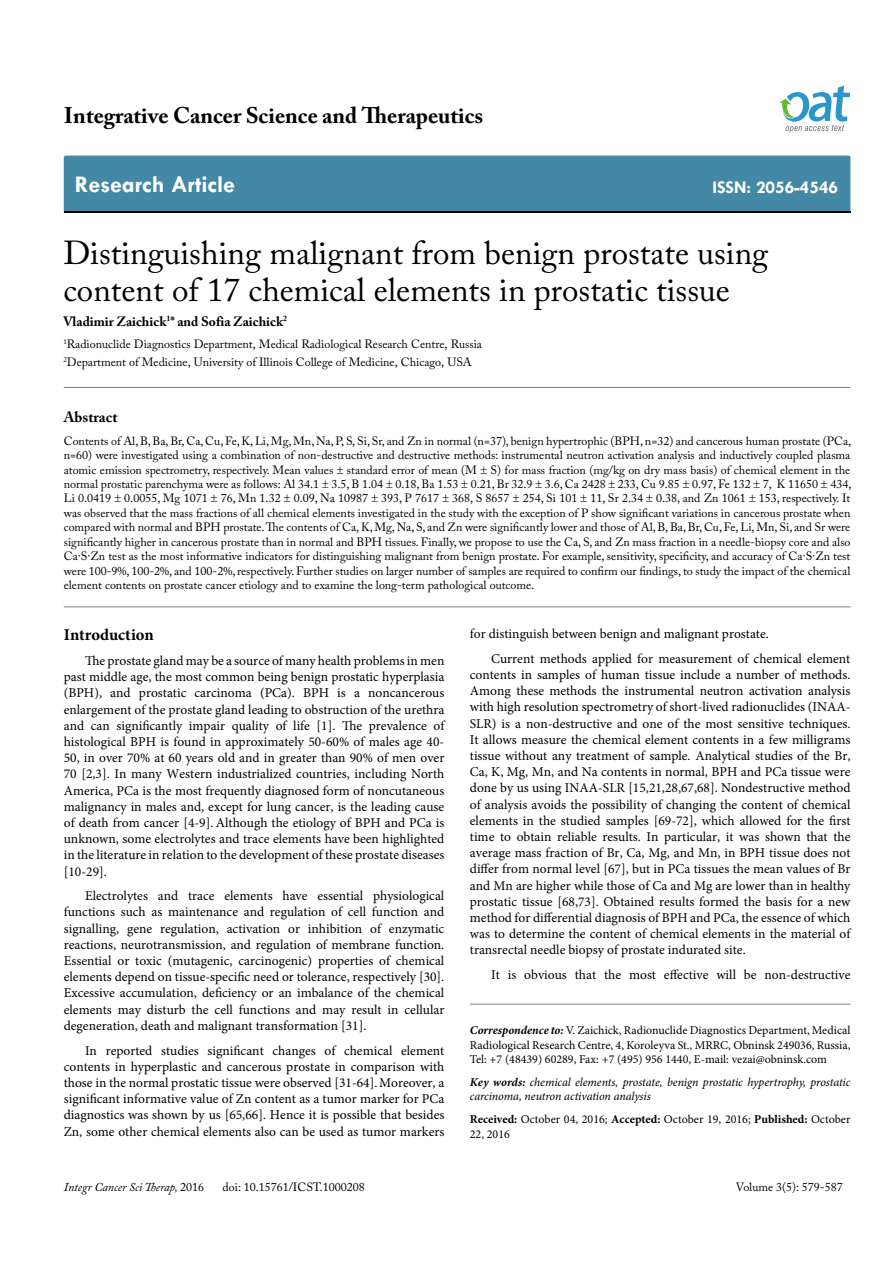
<style>
.page{position:relative;width:893px;height:1263px;background:#fff}
.page>*{position:absolute;margin:0;border:0;box-sizing:border-box;transform-origin:0 0}
.t1{font:33px/37.5px "Adobe Caslon Pro";color:#000}
.t2{font:700 24px "Tw Cen";color:#fff}
.t3{font:700 22.5px "Adobe Caslon Pro";color:#000}
.t4{font:700 18px "Tw Cen";color:#fff}
.t5{font:700 16.5px "Minion Pro";letter-spacing:-.005em;color:#000}
.t6{font:700 15px "Adobe Caslon Pro";color:#000}
.t7{font:13.5px/16.2px "Minion Pro";color:#000;text-align:justify}
.t8{font:700 13.5px "Adobe Caslon Pro";color:#000}
.t9{font:12px/14.4px "Adobe Caslon Pro";color:#000}
.t10{font:12px/14.4px "Minion Pro";color:#000;text-align:justify}
.t11{font:italic 12px/14.4px "Minion Pro";letter-spacing:-.01em;color:#000}
.t12{font:italic 12px "Adobe Caslon Pro";color:#000}
.s1{font-weight:700;font-style:italic}
.s2{font-weight:700}
.s3{font-style:normal}
</style>
<div class="page">
<div style="left:64px;top:156px;width:786px;height:56px;background:#4389a5"></div>
<svg style="left:779px;top:86px;width:71px;height:47px"></svg>
<hr style="left:64px;top:607px;width:786px;height:1px;background:#808285">
<hr style="left:64px;top:387px;width:786px;height:1px;background:#808285">
<hr style="left:470px;top:1004px;width:380px;height:1px;background:#808285">
<h3 class="t3" style="left:64px;top:102px;width:421px">Integrative Cancer Science and Therapeutics</h3>
<h2 class="t2" style="left:75px;top:170px;width:162px">Research Article</h2>
<h3 class="t4" style="left:712px;top:176px;width:127px">ISSN: 2056-4546</h3>
<h1 class="t1" style="left:63px;top:234px;width:706px">Distinguishing malignant from benign prostate using content of 17 chemical elements in prostatic tissue</h1>
<p class="t8" style="left:63px;top:313px;width:225px">Vladimir Zaichick<sup>1</sup>* and Sofia Zaichick<sup>2</sup></p>
<p class="t9" style="left:63px;top:335px;width:420px;line-height:18px"><sup>1</sup>Radionuclide Diagnostics Department, Medical Radiological Research Centre, Russia<br><sup>2</sup>Department of Medicine, University of Illinois College of Medicine, Chicago, USA</p>
<p class="t6" style="left:64px;top:408px;width:55px">Abstract</p>
<p class="t9" style="left:64px;top:433px;width:789px;text-align:justify">Contents of Al, B, Ba, Br, Ca, Cu, Fe, K, Li, Mg, Mn, Na, P, S, Si, Sr, and Zn in normal (n=37), benign hypertrophic (BPH, n=32) and cancerous human prostate (PCa, n=60) were investigated using a combination of non-destructive and destructive methods: instrumental neutron activation analysis and inductively coupled plasma atomic emission spectrometry, respectively. Mean values standard error of mean (M S) for mass fraction (mg/kg on dry mass basis) of chemical element in the normal prostatic parenchyma were as follows: Al 34.1 3.5, B 1.04 0.18, Ba 1.53 0.21, Br 32.9 3.6, Ca 2428 233, Cu 9.85 0.97, Fe 132 7, K 11650 434, Li 0.0419 0.0055, Mg 1071 76, Mn 1.32 0.09, Na 10987 393, P 7617 368, S 8657 254, Si 101 11, Sr 2.34 0.38, and Zn 1061 153, respectively. It was observed that the mass fractions of all chemical elements investigated in the study with the exception of P show significant variations in cancerous prostate when compared with normal and BPH prostate. The contents of Ca, K, Mg, Na, S, and Zn were significantly lower and those of Al, B, Ba, Br, Cu, Fe, Li, Mn, Si, and Sr were significantly higher in cancerous prostate than in normal and BPH tissues. Finally, we propose to use the Ca, S, and Zn mass fraction in a needle-biopsy core and also Ca∙S∙Zn test as the most informative indicators for distinguishing malignant from benign prostate. For example, sensitivity, specificity, and accuracy of Ca∙S∙Zn test were 100-9%, 100-2%, and 100-2%, respectively. Further studies on larger number of samples are required to confirm our findings, to study the impact of the chemical element contents on prostate cancer etiology and to examine the long-term pathological outcome.</p>
<p class="t5" style="left:64px;top:623px;width:91px">Introduction</p>
<p class="t7" style="left:64px;top:652px;width:382px;text-indent:21px">The prostate gland may be a source of many health problems in men past middle age, the most common being benign prostatic hyperplasia (BPH), and prostatic carcinoma (PCa). BPH is a noncancerous enlargement of the prostate gland leading to obstruction of the urethra and can significantly impair quality of life [1]. The prevalence of histological BPH is found in approximately 50-60% of males age 40- 50, in over 70% at 60 years old and in greater than 90% of men over 70 [2,3]. In many Western industrialized countries, including North America, PCa is the most frequently diagnosed form of noncutaneous malignancy in males and, except for lung cancer, is the leading cause of death from cancer [4-9]. Although the etiology of BPH and PCa is unknown, some electrolytes and trace elements have been highlighted in the literature in relation to the development of these prostate diseases [10-29].</p>
<p class="t7" style="left:64px;top:888px;width:382px;text-indent:21px">Electrolytes and trace elements have essential physiological functions such as maintenance and regulation of cell function and signalling, gene regulation, activation or inhibition of enzymatic reactions, neurotransmission, and regulation of membrane function.<br>Essential or toxic (mutagenic, carcinogenic) properties of chemical elements depend on tissue-specific need or tolerance, respectively [30].<br>Excessive accumulation, deficiency or an imbalance of the chemical elements may disturb the cell functions and may result in cellular degeneration, death and malignant transformation [31].</p>
<p class="t7" style="left:64px;top:1042px;width:382px;text-indent:21px">In reported studies significant changes of chemical element contents in hyperplastic and cancerous prostate in comparison with those in the normal prostatic tissue were observed [31-64].Moreover, a significant informative value of Zn content as a tumor marker for PCa diagnostics was shown by us [65,66]. Hence it is possible that besides Zn, some other chemical elements also can be used as tumor markers</p>
<p class="t7" style="left:491px;top:621px;width:361px;line-height:24.8px;text-indent:-21px">for distinguish between benign and malignant prostate.<br>Current methods applied for measurement of chemical element</p>
<p class="t7" style="left:470px;top:667px;width:382px">contents in samples of human tissue include a number of methods.<br>Among these methods the instrumental neutron activation analysis with high resolution spectrometry of short-lived radionuclides (INAA-SLR) is a non-destructive and one of the most sensitive techniques.<br>It allows measure the chemical element contents in a few milligrams tissue without any treatment of sample. Analytical studies of the Br, Ca, K, Mg, Mn, and Na contents in normal, BPH and PCa tissue were done by us using INAA-SLR [15,21,28,67,68]. Nondestructive method of analysis avoids the possibility of changing the content of chemical elements in the studied samples [69-72], which allowed for the first time to obtain reliable results. In particular, it was shown that the average mass fraction of Br, Ca, Mg, and Mn, in BPH tissue does not differ from normal level [67], but in PCa tissues the mean values of Br and Mn are higher while those of Ca and Mg are lower than in healthy prostatic tissue [68,73]. Obtained results formed the basis for a new method for differential diagnosis of BPH and PCa, the essence of which was to determine the content of chemical elements in the material of transrectal needle biopsy of prostate indurated site.</p>
<p class="t7" style="left:491px;top:967px;width:361px">It is obvious that the most effective will be non-destructive</p>
<p class="t10" style="left:470px;top:1023px;width:382px"><span class="s1">Correspondence to:</span> V. Zaichick, Radionuclide Diagnostics Department, Medical Radiological Research Centre, 4, Koroleyva St., MRRC, Obninsk 249036, Russia, Tel: +7 (48439) 60289, Fax: +7 (495) 956 1440, E-mail: vezai@obninsk.com</p>
<p class="t11" style="left:470px;top:1075px;width:382px"><span class="s2">Key words:</span> chemical elements, prostate, benign prostatic hypertrophy, prostatic carcinoma, neutron activation analysis</p>
<p class="t10" style="left:470px;top:1112px;width:382px"><span class="s2">Received:</span> October 04, 2016; <span class="s2">Accepted:</span> October 19, 2016; <span class="s2">Published:</span> October<br>22, 2016</p>
<p class="t12" style="left:64px;top:1180px;width:142px">Integr Cancer Sci Therap, <span class="s3">2016</span></p>
<p class="t9" style="left:223px;top:1180px;width:144px">doi: 10.15761/ICST.1000208</p>
<p class="t9" style="left:736px;top:1180px;width:108px">Volume 3(5): 579-587</p>
</div>
